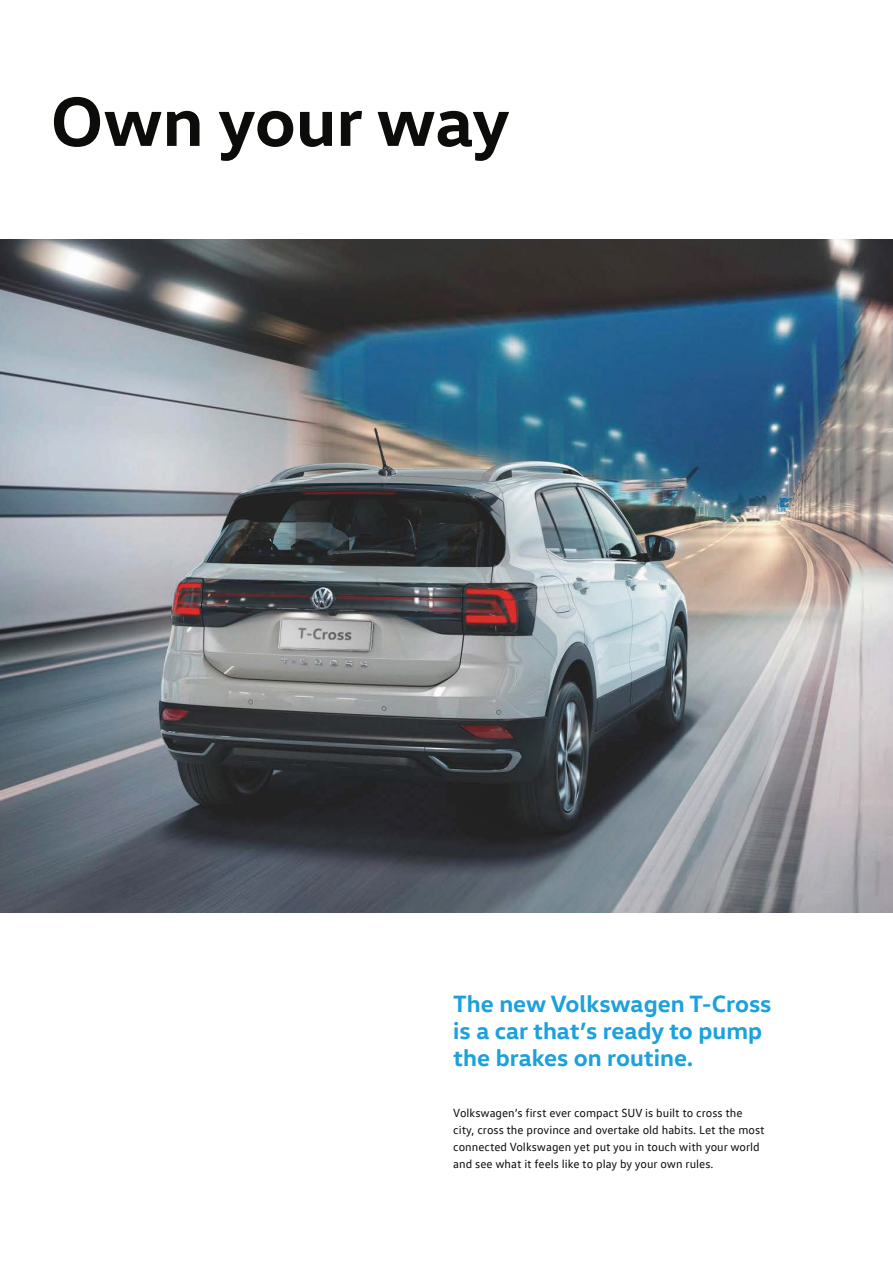
<style>
.page{position:relative;width:893px;height:1263px;background:#fff}
.page>*{position:absolute;margin:0;border:0;box-sizing:border-box;transform-origin:0 0}
.t1{font:700 70.5px "VW Head";color:#0c0c0b}
.t2{font:700 24px/27px "VW Head";color:#1ba1dc}
.t3{font:12px/17px "VW Text";color:#0c0c0b}
</style>
<div class="page">
<img style="left:0;top:239px;width:893px;height:674px">
<h1 class="t1" style="left:51px;top:76px;width:461px">Own your way</h1>
<h2 class="t2" style="left:453px;top:989px;width:320px">The new Volkswagen T-Cross is a car that’s ready to pump the brakes on routine.</h2>
<p class="t3" style="left:453px;top:1104px;width:313px">Volkswagen’s first ever compact SUV is built to cross the city, cross the province and overtake old habits. Let the most connected Volkswagen yet put you in touch with your world and see what it feels like to play by your own rules.</p>
</div>
